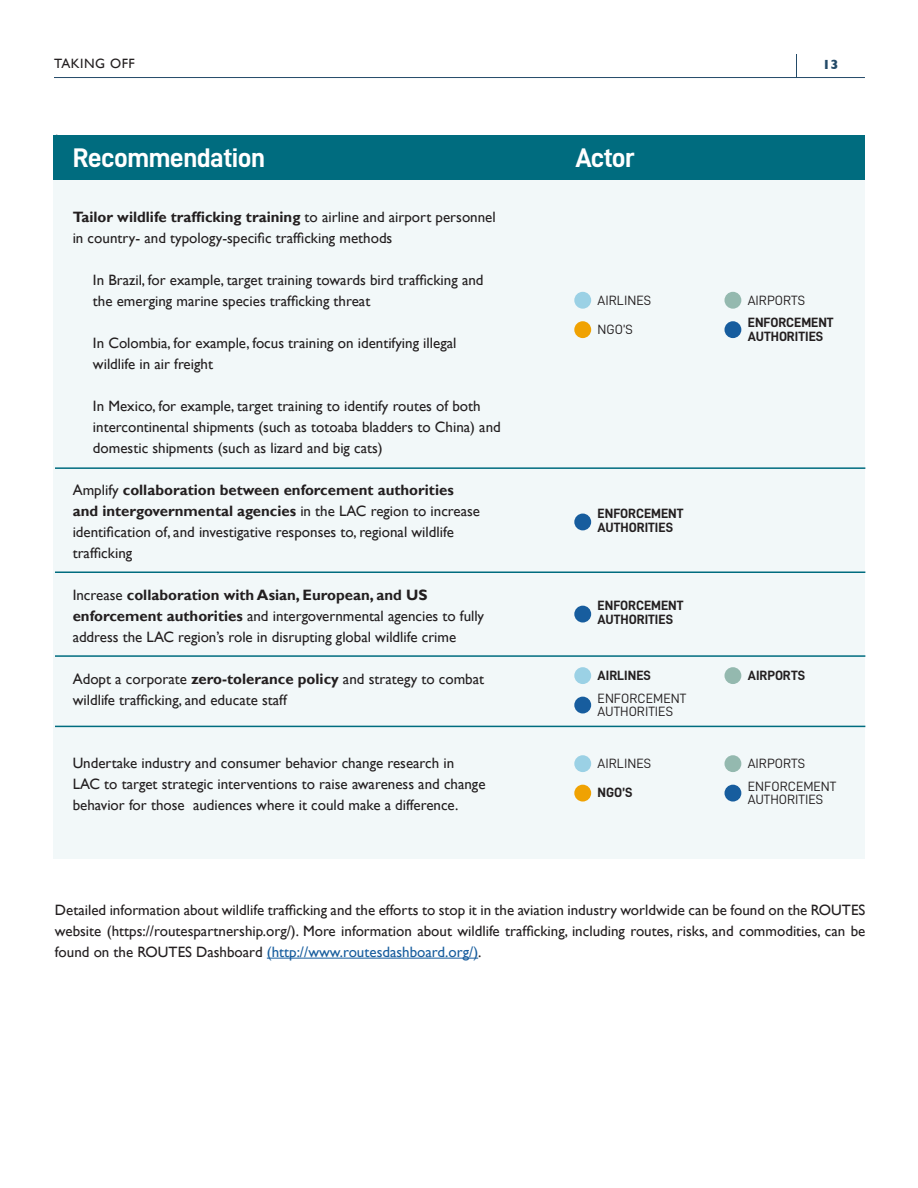
<style>
.page{position:relative;width:918px;height:1188px;background:#fff}
.page>*{position:absolute;margin:0;border:0;box-sizing:border-box;transform-origin:0 0}
.Graph_Title{font:27px "D DIN Bold";letter-spacing:-.02em;color:#fff}
.Body{font:15px/21px "Gill Sans";color:#231f20}
.Sub_Heading{font:13.5px/13.5px "D DIN Bold";color:#231f20}
.Sub_Heading-2{font:13.5px/13.5px "D DIN";color:#231f20}
.t1{font:13.5px "Gill Sans";letter-spacing:.04em;color:#231f20}
.t2{font:700 13.5px "Gill Sans";color:#234a68}
.s1{font-weight:700}
.s2{color:#175d9e}
</style>
<div class="page">
<hr style="left:54px;top:77px;width:811px;height:1px;background:#234a68">
<svg style="left:796px;top:54px;width:1px;height:23px"></svg>
<hr style="left:267px;top:958px;width:211px;height:1px;background:#175d9e">
<div style="left:54px;top:135px;width:811px;height:724px;background:#f2f8f9"></div>
<div style="left:54px;top:135px;width:811px;height:44px;background:#006c7f"></div>
<hr style="left:55px;top:467px;width:810px;height:2px;background:#006c7f">
<hr style="left:55px;top:572px;width:810px;height:1px;background:#006c7f">
<hr style="left:55px;top:655px;width:810px;height:2px;background:#006c7f">
<hr style="left:55px;top:726px;width:810px;height:1px;background:#006c7f">
<div style="left:724px;top:321px;width:17px;height:17px;background:#175d9e;border-radius:50%"></div>
<div style="left:574px;top:321px;width:17px;height:17px;background:#f0a202;border-radius:50%"></div>
<div style="left:574px;top:292px;width:17px;height:17px;background:#9bd1e5;border-radius:50%"></div>
<div style="left:724px;top:292px;width:17px;height:17px;background:#94b9af;border-radius:50%"></div>
<div style="left:724px;top:785px;width:17px;height:17px;background:#175d9e;border-radius:50%"></div>
<div style="left:574px;top:785px;width:17px;height:17px;background:#f0a202;border-radius:50%"></div>
<div style="left:574px;top:755px;width:17px;height:17px;background:#9bd1e5;border-radius:50%"></div>
<div style="left:724px;top:755px;width:17px;height:17px;background:#94b9af;border-radius:50%"></div>
<div style="left:574px;top:697px;width:17px;height:16px;background:#175d9e;border-radius:50%"></div>
<div style="left:574px;top:667px;width:17px;height:17px;background:#9bd1e5;border-radius:50%"></div>
<div style="left:724px;top:667px;width:17px;height:17px;background:#94b9af;border-radius:50%"></div>
<div style="left:574px;top:514px;width:17px;height:16px;background:#175d9e;border-radius:50%"></div>
<div style="left:574px;top:606px;width:17px;height:17px;background:#175d9e;border-radius:50%"></div>
<p class="t1" style="left:54px;top:55px;width:82px">TAKING OFF</p>
<p class="t2" style="left:823px;top:54px;width:18px">13</p>
<p class="Graph_Title" style="left:73px;top:143px;width:194px">Recommendation</p>
<p class="Graph_Title" style="left:575px;top:143px;width:61px">Actor</p>
<p class="Body" style="left:73px;top:207px;width:425px"><span class="s1">Tailor wildlife trafficking training</span> to airline and airport personnel in country- and typology-specific trafficking methods</p>
<p class="Body" style="left:93px;top:270px;width:392px">In Brazil, for example, target training towards bird trafficking and the emerging marine species trafficking threat</p>
<p class="Body" style="left:93px;top:333px;width:365px">In Colombia, for example, focus training on identifying illegal wildlife in air freight</p>
<p class="Body" style="left:93px;top:396px;width:409px">In Mexico, for example, target training to identify routes of both intercontinental shipments (such as totoaba bladders to China) and domestic shipments (such as lizard and big cats)</p>
<p class="Body" style="left:73px;top:480px;width:409px">Amplify <span class="s1">collaboration between enforcement authorities and intergovernmental agencies</span> in the LAC region to increase identification of, and investigative responses to, regional wildlife trafficking</p>
<p class="Body" style="left:73px;top:585px;width:413px">Increase <span class="s1">collaboration with Asian, European, and US enforcement authorities</span> and intergovernmental agencies to fully address the LAC region’s role in disrupting global wildlife crime</p>
<p class="Body" style="left:73px;top:669px;width:413px">Adopt a corporate <span class="s1">zero-tolerance policy</span> and strategy to combat wildlife trafficking, and educate staff</p>
<p class="Body" style="left:73px;top:753px;width:414px">Undertake industry and consumer behavior change research in<br>LAC to target strategic interventions to raise awareness and change behavior for those audiences where it could make a difference.</p>
<p class="Sub_Heading-2" style="left:598px;top:293px;width:55px">AIRLINES</p>
<p class="Sub_Heading-2" style="left:748px;top:293px;width:59px">AIRPORTS</p>
<p class="Sub_Heading-2" style="left:598px;top:322px;width:37px">NGO’S</p>
<p class="Sub_Heading" style="left:748px;top:316px;width:87px">ENFORCEMENT<br>AUTHORITIES</p>
<p class="Sub_Heading" style="left:598px;top:507px;width:87px">ENFORCEMENT<br>AUTHORITIES</p>
<p class="Sub_Heading" style="left:598px;top:599px;width:87px">ENFORCEMENT<br>AUTHORITIES</p>
<p class="Sub_Heading" style="left:598px;top:668px;width:55px">AIRLINES</p>
<p class="Sub_Heading" style="left:748px;top:668px;width:59px">AIRPORTS</p>
<p class="Sub_Heading-2" style="left:598px;top:691px;width:90px">ENFORCEMENT<br>AUTHORITIES</p>
<p class="Sub_Heading-2" style="left:598px;top:756px;width:55px">AIRLINES</p>
<p class="Sub_Heading-2" style="left:748px;top:756px;width:59px">AIRPORTS</p>
<p class="Sub_Heading" style="left:598px;top:786px;width:36px">NGO’S</p>
<p class="Sub_Heading-2" style="left:748px;top:779px;width:90px">ENFORCEMENT<br>AUTHORITIES</p>
<p class="Body" style="left:55px;top:900px;width:812px;text-align:justify">Detailed information about wildlife trafficking and the efforts to stop it in the aviation industry worldwide can be found on the ROUTES website (https://routespartnership.org/). More information about wildlife trafficking, including routes, risks, and commodities, can be found on the ROUTES Dashboard <span class="s2">(http://www.routesdashboard.org/)</span>.</p>
</div>
